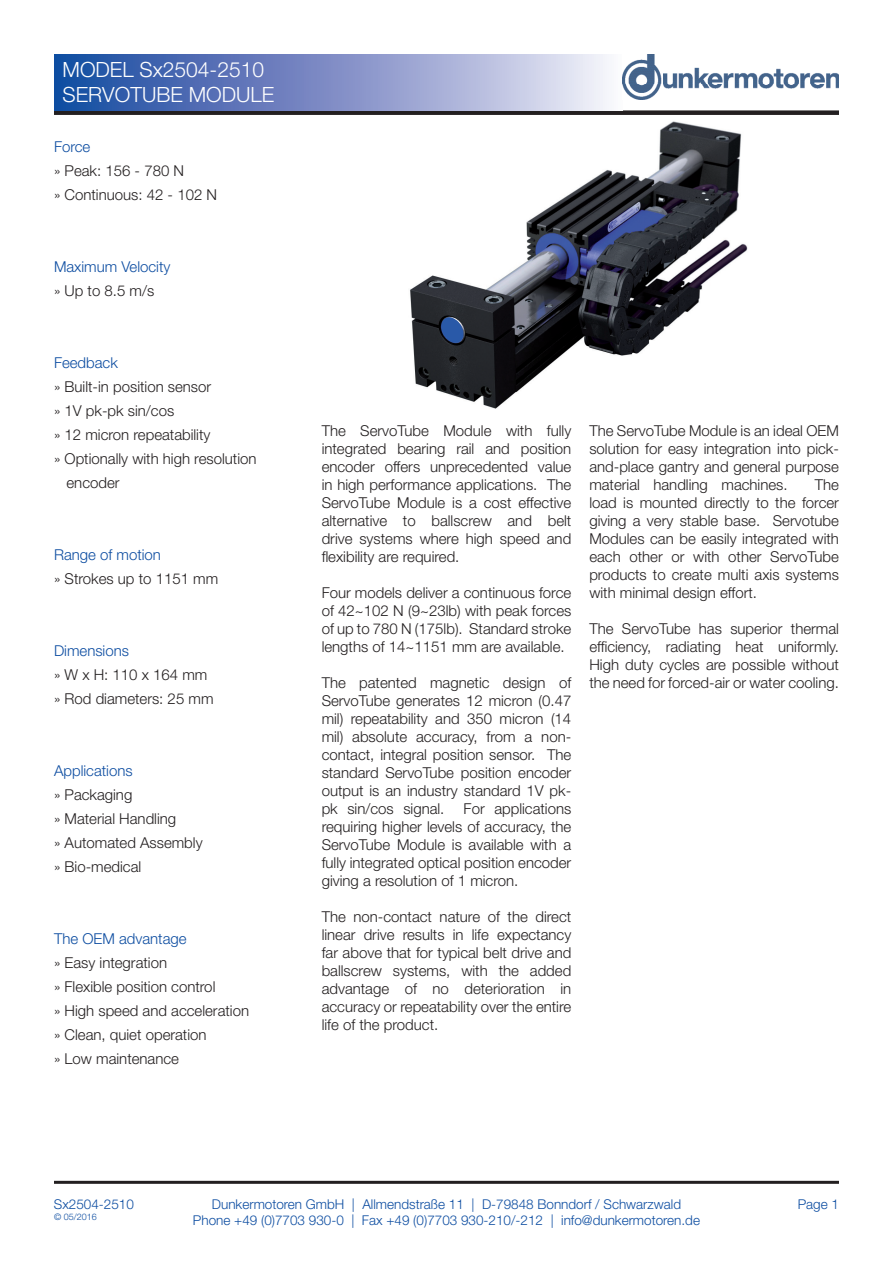
<style>
.page{position:relative;width:893px;height:1263px;background:#fff}
.page>*{position:absolute;margin:0;border:0;box-sizing:border-box;transform-origin:0 0}
.t1{font:300 21px/25.2px "Helvetica Neue LT Std";color:#fff}
.t2{font:300 15px/18px "Helvetica Neue LT Std";color:#231f20;text-align:justify}
.t3{font:300 15px "Helvetica Neue LT Std";color:#0d4da1}
.t4{font:300 13.5px/16.2px "Helvetica Neue LT Std";color:#0d4da1;text-align:center}
.t5{font:300 9px "Helvetica Neue LT Std";color:#0d4da1}
</style>
<div class="page">
<div style="left:54px;top:110px;width:785px;height:5px;background:#231f20"></div>
<div style="left:54px;top:54px;width:568px;height:57px;background:linear-gradient(to right,#13419c,#f4ebf7)"></div>
<hr style="left:54px;top:1181px;width:785px;height:3px;background:#231f20">
<img style="left:623px;top:54px;width:216px;height:45px">
<img style="left:410px;top:121px;width:338px;height:288px">
<svg style="left:440px;top:316px;width:24px;height:28px"></svg>
<h1 class="t1" style="left:63px;top:57px;width:213px">MODEL Sx2504-2510<br>SERVOTUBE MODULE</h1>
<p class="t3" style="left:54px;top:137px;width:38px">Force</p>
<p class="t2" style="left:54px;top:158px;width:165px;line-height:24px">» Peak: 156 - 780 N<br>» Continuous: 42 - 102 N</p>
<p class="t3" style="left:54px;top:257px;width:118px">Maximum Velocity</p>
<p class="t2" style="left:54px;top:281px;width:102px">» Up to 8.5 m/s</p>
<p class="t3" style="left:54px;top:353px;width:65px">Feedback</p>
<p class="t2" style="left:54px;top:377px;width:159px">» Built-in position sensor</p>
<p class="t2" style="left:54px;top:401px;width:122px">» 1V pk-pk sin/cos</p>
<p class="t2" style="left:54px;top:425px;width:158px">» 12 micron repeatability</p>
<p class="t2" style="left:54px;top:449px;width:204px">» Optionally with high resolution</p>
<p class="t2" style="left:67px;top:473px;width:55px">encoder</p>
<p class="t3" style="left:54px;top:545px;width:108px">Range of motion</p>
<p class="t2" style="left:54px;top:569px;width:166px">» Strokes up to 1151 mm</p>
<p class="t3" style="left:54px;top:641px;width:76px">Dimensions</p>
<p class="t2" style="left:54px;top:662px;width:161px;line-height:24px">» W x H: 110 x 164 mm » Rod diameters: 25 mm</p>
<p class="t3" style="left:54px;top:761px;width:80px">Applications</p>
<p class="t2" style="left:54px;top:782px;width:150px;line-height:24px;text-align:left">» Packaging<br>» Material Handling<br>» Automated Assembly » Bio-medical</p>
<p class="t3" style="left:54px;top:929px;width:134px">The OEM advantage</p>
<p class="t2" style="left:54px;top:950px;width:197px;line-height:24px;text-align:left">» Easy integration<br>» Flexible position control<br>» High speed and acceleration » Clean, quiet operation<br>» Low maintenance</p>
<p class="t2" style="left:322px;top:421px;width:251px">The ServoTube Module with fully integrated bearing rail and position encoder offers unprecedented value in high performance applications. The ServoTube Module is a cost effective alternative to ballscrew and belt drive systems where high speed and flexibility are required.</p>
<p class="t2" style="left:322px;top:583px;width:251px">Four models deliver a continuous force of 42~102 N (9~23lb) with peak forces of up to 780 N (175lb). Standard stroke lengths of 14~1151 mm are available.</p>
<p class="t2" style="left:322px;top:673px;width:251px">The patented magnetic design of ServoTube generates 12 micron (0.47 mil) repeatability and 350 micron (14 mil) absolute accuracy, from a non&shy;contact, integral position sensor. The standard ServoTube position encoder output is an industry standard 1V pk&shy;pk sin/cos signal.</p>
<p class="t2" style="left:322px;top:799px;width:251px;text-indent:142px">For applications requiring higher levels of accuracy, the ServoTube Module is available with a fully integrated optical position encoder giving a resolution of 1 micron.</p>
<p class="t2" style="left:322px;top:907px;width:251px">The non-contact nature of the direct linear drive results in life expectancy far above that for typical belt drive and ballscrew systems, with the added advantage of no deterioration in accuracy or repeatability over the entire life of the product.</p>
<p class="t2" style="left:589px;top:421px;width:251px">The ServoTube Module is an ideal OEM solution for easy integration into pick&shy;and-place gantry and general purpose material handling machines.</p>
<p class="t2" style="left:589px;top:475px;width:251px;text-indent:225px">The load is mounted directly to the forcer giving a very stable base. Servotube Modules can be easily integrated with each other or with other ServoTube products to create multi axis systems with minimal design effort.</p>
<p class="t2" style="left:589px;top:619px;width:251px">The ServoTube has superior thermal efficiency, radiating heat uniformly.<br>High duty cycles are possible without the need for forced-air or water cooling.</p>
<p class="t4" style="left:54px;top:1195px;width:81px">Sx2504-2510</p>
<p class="t5" style="left:54px;top:1211px;width:44px">© 05/2016</p>
<p class="t4" style="left:193px;top:1195px;width:508px">Dunkermotoren GmbH | Allmendstraße 11 | D-79848 Bonndorf / Schwarzwald<br>Phone +49 (0)7703 930-0 | Fax +49 (0)7703 930-210/-212 | info@dunkermotoren.de</p>
<p class="t4" style="left:798px;top:1195px;width:43px">Page 1</p>
</div>
